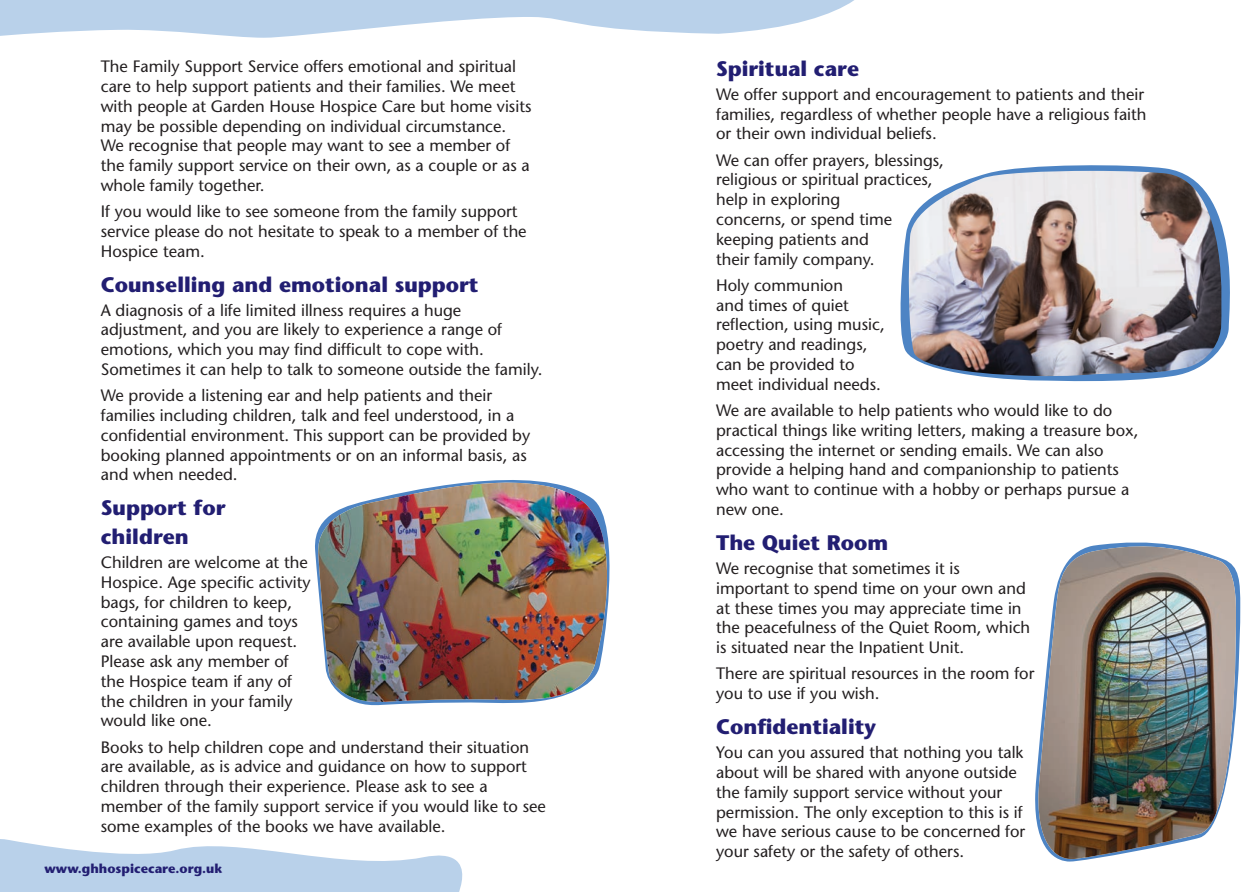
<style>
.page{position:relative;width:1259px;height:892px;background:#fff}
.page>*{position:absolute;margin:0;border:0;box-sizing:border-box;transform-origin:0 0}
.t1{font:700 21px/28.5px "Stone Sans";color:#221e72}
.t2{font:16.5px/19.8px "Stone Sans";color:#231f20}
.t3{font:700 12.75px "Stone Sans";color:#221e72}
</style>
<div class="page">
<svg style="left:316px;top:480px;width:294px;height:225px"></svg>
<img style="left:317px;top:483px;width:291px;height:220px">
<svg style="left:1035px;top:571px;width:205px;height:290px"></svg>
<img style="left:1037px;top:546px;width:199px;height:313px">
<svg style="left:900px;top:165px;width:269px;height:217px"></svg>
<img style="left:908px;top:171px;width:320px;height:207px">
<svg style="left:0;top:839px;width:463px;height:53px"></svg>
<svg style="left:0;top:0;width:854px;height:38px"></svg>
<p class="t2" style="left:101px;top:56px;width:432px">The Family Support Service offers emotional and spiritual care to help support patients and their families. We meet with people at Garden House Hospice Care but home visits may be possible depending on individual circumstance.<br>We recognise that people may want to see a member of the family support service on their own, as a couple or as a whole family together.</p>
<p class="t2" style="left:101px;top:201px;width:427px">If you would like to see someone from the family support service please do not hesitate to speak to a member of the<br>Hospice team.</p>
<p class="t1" style="left:101px;top:270px;width:379px">Counselling and emotional support</p>
<p class="t2" style="left:101px;top:300px;width:443px">A diagnosis of a life limited illness requires a huge adjustment, and you are likely to experience a range of emotions, which you may find difficult to cope with.<br>Sometimes it can help to talk to someone outside the family.</p>
<p class="t2" style="left:101px;top:385px;width:431px">We provide a listening ear and help patients and their families including children, talk and feel understood, in a confidential environment. This support can be provided by booking planned appointments or on an informal basis, as and when needed.</p>
<p class="t1" style="left:101px;top:493px;width:126px">Support for children</p>
<p class="t2" style="left:101px;top:552px;width:211px">Children are welcome at the<br>Hospice. Age specific activity bags, for children to keep, containing games and toys are available upon request.<br>Please ask any member of the Hospice team if any of the children in your family would like one.</p>
<p class="t2" style="left:101px;top:737px;width:447px">Books to help children cope and understand their situation are available, as is advice and guidance on how to support children through their experience. Please ask to see a member of the family support service if you would like to see some examples of the books we have available.</p>
<p class="t3" style="left:45px;top:860px;width:179px">www.ghhospicecare.org.uk</p>
<p class="t1" style="left:716px;top:54px;width:144px">Spiritual care</p>
<p class="t2" style="left:716px;top:84px;width:432px">We offer support and encouragement to patients and their families, regardless of whether people have a religious faith or their own individual beliefs.</p>
<p class="t2" style="left:716px;top:150px;width:229px">We can offer prayers, blessings, religious or spiritual practices, help in exploring<br>concerns, or spend time keeping patients and<br>their family company.</p>
<p class="t2" style="left:716px;top:275px;width:170px">Holy communion<br>and times of quiet reflection, using music, poetry and readings, can be provided to meet individual needs.</p>
<p class="t2" style="left:716px;top:400px;width:424px">We are available to help patients who would like to do practical things like writing letters, making a treasure box, accessing the internet or sending emails. We can also provide a helping hand and companionship to patients who want to continue with a hobby or perhaps pursue a new one.</p>
<p class="t1" style="left:716px;top:528px;width:174px">The Quiet Room</p>
<p class="t2" style="left:716px;top:558px;width:316px">We recognise that sometimes it is important to spend time on your own and at these times you may appreciate time in the peacefulness of the Quiet Room, which is situated near the Inpatient Unit.</p>
<p class="t2" style="left:716px;top:663px;width:320px">There are spiritual resources in the room for you to use if you wish.</p>
<p class="t1" style="left:716px;top:712px;width:162px">Confidentiality</p>
<p class="t2" style="left:716px;top:742px;width:311px">You can you assured that nothing you talk about will be shared with anyone outside the family support service without your permission. The only exception to this is if we have serious cause to be concerned for your safety or the safety of others.</p>
</div>
